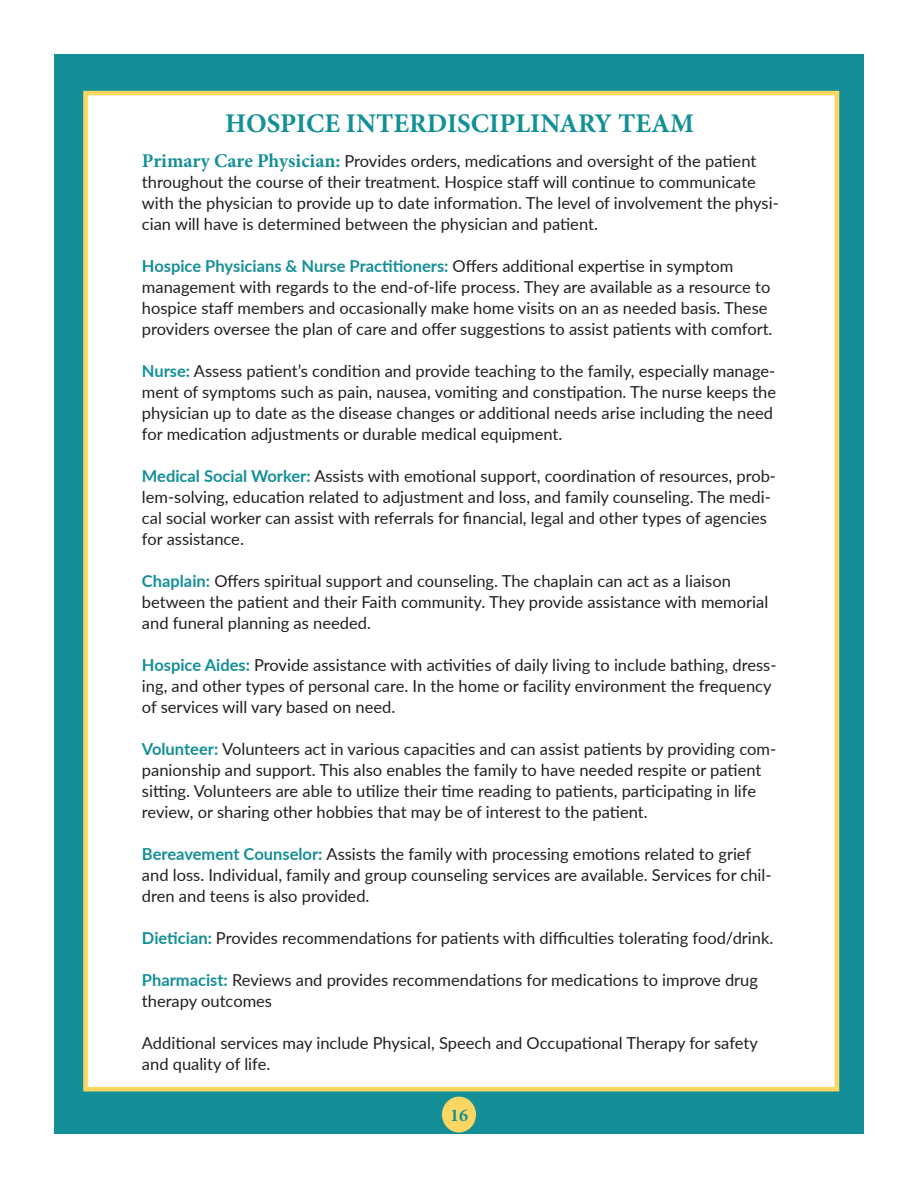
<style>
.page{position:relative;width:918px;height:1188px;background:#fff}
.page>*{position:absolute;margin:0;border:0;box-sizing:border-box;transform-origin:0 0}
.t1{font:700 27px "Minion Pro";color:#129098}
.t2{font:700 18px "Minion Pro";color:#148f98}
.t3{font:16.5px/21px "Lato";color:#231f20}
.s1{font-family:"Minion Pro";font-weight:700;font-size:19.5px;color:#148f98}
.s2{font-weight:700;color:#148f98}
</style>
<div class="page">
<div style="left:54px;top:54px;width:810px;height:1080px;background:#148f98"></div>
<div style="left:83px;top:91px;width:756px;height:1000px;background:#fff;border:4px solid #fbd663"></div>
<div style="left:442px;top:1097px;width:34px;height:35px;background:#fbd663;border-radius:50%"></div>
<p class="t1" style="left:225px;top:105px;width:470px">HOSPICE INTERDISCIPLINARY TEAM</p>
<p class="t3" style="left:142px;top:149px;width:638px"><span class="s1">Primary Care Physician:</span> Provides orders, medications and oversight of the patient throughout the course of their treatment. Hospice staff will continue to communicate with the physician to provide up to date information. The level of involvement the physi&shy;cian will have is determined between the physician and patient.</p>
<p class="t3" style="left:142px;top:254px;width:632px"><span class="s2">Hospice Physicians &amp; Nurse Practitioners:</span> Offers additional expertise in symptom management with regards to the end-of-life process. They are available as a resource to hospice staff members and occasionally make home visits on an as needed basis. These providers oversee the plan of care and offer suggestions to assist patients with comfort.</p>
<p class="t3" style="left:142px;top:359px;width:636px"><span class="s2">Nurse:</span> Assess patient’s condition and provide teaching to the family, especially manage&shy;ment of symptoms such as pain, nausea, vomiting and constipation. The nurse keeps the physician up to date as the disease changes or additional needs arise including the need for medication adjustments or durable medical equipment.</p>
<p class="t3" style="left:142px;top:464px;width:636px"><span class="s2">Medical Social Worker:</span> Assists with emotional support, coordination of resources, prob&shy;lem-solving, education related to adjustment and loss, and family counseling. The medi&shy;cal social worker can assist with referrals for financial, legal and other types of agencies for assistance.</p>
<p class="t3" style="left:142px;top:569px;width:628px"><span class="s2">Chaplain:</span> Offers spiritual support and counseling. The chaplain can act as a liaison between the patient and their Faith community. They provide assistance with memorial and funeral planning as needed.</p>
<p class="t3" style="left:142px;top:653px;width:636px"><span class="s2">Hospice Aides:</span> Provide assistance with activities of daily living to include bathing, dress&shy;ing, and other types of personal care. In the home or facility environment the frequency of services will vary based on need.</p>
<p class="t3" style="left:142px;top:737px;width:636px"><span class="s2">Volunteer:</span> Volunteers act in various capacities and can assist patients by providing com&shy;panionship and support. This also enables the family to have needed respite or patient sitting. Volunteers are able to utilize their time reading to patients, participating in life review, or sharing other hobbies that may be of interest to the patient.</p>
<p class="t3" style="left:142px;top:842px;width:631px"><span class="s2">Bereavement Counselor:</span> Assists the family with processing emotions related to grief and loss. Individual, family and group counseling services are available. Services for chil&shy;dren and teens is also provided.</p>
<p class="t3" style="left:142px;top:926px;width:633px"><span class="s2">Dietician:</span> Provides recommendations for patients with difficulties tolerating food/drink.</p>
<p class="t3" style="left:142px;top:968px;width:618px"><span class="s2">Pharmacist:</span> Reviews and provides recommendations for medications to improve drug therapy outcomes</p>
<p class="t3" style="left:142px;top:1031px;width:618px">Additional services may include Physical, Speech and Occupational Therapy for safety and quality of life.</p>
<p class="t2" style="left:450px;top:1102px;width:19px">16</p>
</div>
